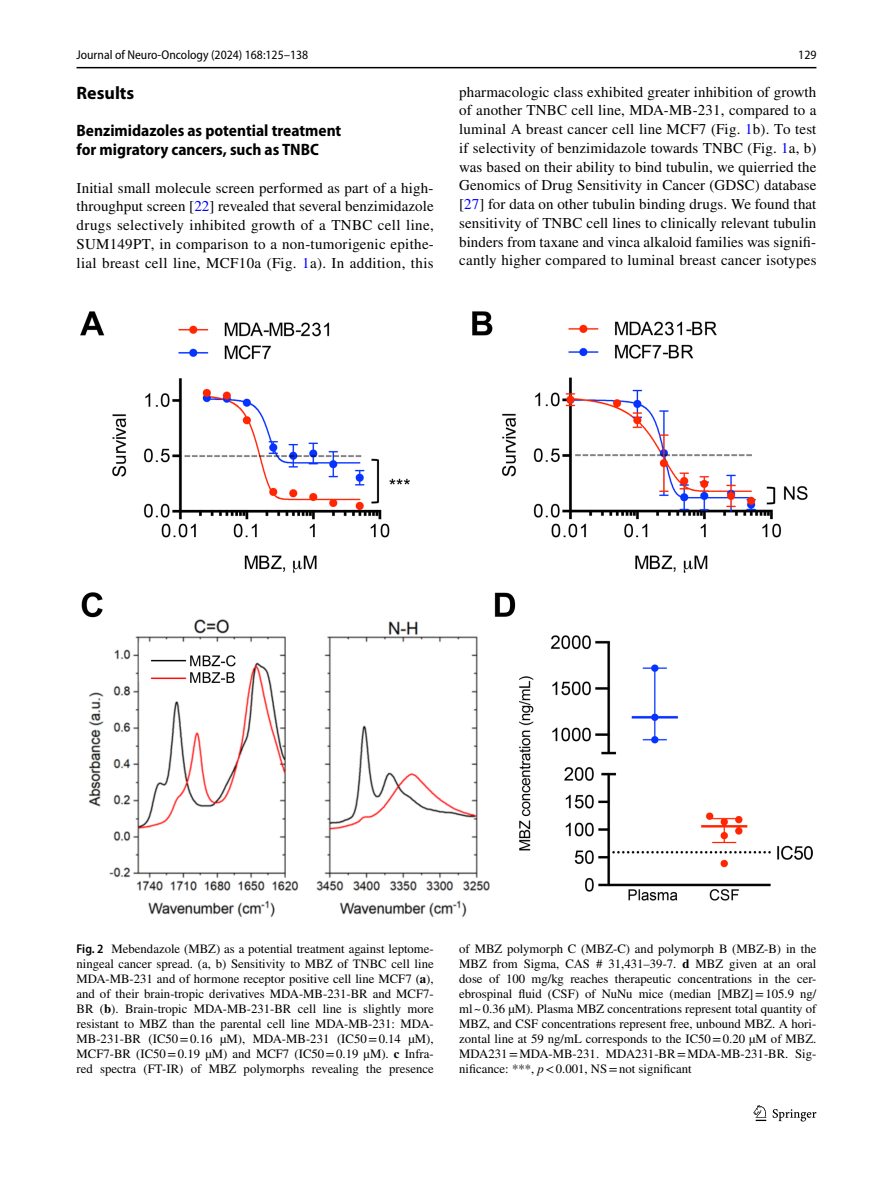
<style>
.page{position:relative;width:893px;height:1187px;background:#fff}
.page>*{position:absolute;margin:0;border:0;box-sizing:border-box;transform-origin:0 0}
.t1{font:700 18px "Myriad Pro";color:#000}
.t2{font:700 semi-condensed 16.5px/18.8px "Myriad Pro";color:#000}
.t3{font:15px/18.8px "STIX";letter-spacing:.015em;color:#000;text-align:justify}
.t4{font:12.75px/15px "STIX";color:#000;text-align:justify}
.t5{font:semi-condensed 12.75px "Myriad Pro";color:#000}
.s1{color:#00f}
.s2{font-family:"Myriad Pro";font-weight:600;font-stretch:semi-condensed}
.s3{font-weight:700}
.s4{font-style:italic}
</style>
<div class="page">
<hr style="left:77px;top:67px;width:739px;height:1px;background:#000">
<svg style="left:753px;top:1105px;width:13px;height:15px"></svg>
<svg style="left:773px;top:1109px;width:43px;height:12px"></svg>
<img style="left:81px;top:311px;width:731px;height:606px">
<p class="t5" style="left:77px;top:48px;width:233px">Journal of Neuro-Oncology (2024) 168:125–138</p>
<p class="t5" style="left:798px;top:48px;width:20px">129</p>
<h1 class="t1" style="left:77px;top:81px;width:59px">Results</h1>
<p class="t2" style="left:77px;top:122px;width:266px">Benzimidazoles as potential treatment for migratory cancers, such as TNBC</p>
<p class="t3" style="left:77px;top:179px;width:359px">Initial small molecule screen performed as part of a high&shy;throughput screen [<span class="s1">22</span>] revealed that several benzimidazole drugs selectively inhibited growth of a TNBC cell line, SUM149PT, in comparison to a non-tumorigenic epithe&shy;lial breast cell line, MCF10a (Fig. <span class="s1">1</span>a). In addition, this</p>
<p class="t3" style="left:459px;top:83px;width:359px">pharmacologic class exhibited greater inhibition of growth of another TNBC cell line, MDA-MB-231, compared to a luminal A breast cancer cell line MCF7 (Fig. <span class="s1">1</span>b). To test if selectivity of benzimidazole towards TNBC (Fig. <span class="s1">1</span>a, b) was based on their ability to bind tubulin, we quierried the Genomics of Drug Sensitivity in Cancer (GDSC) database [<span class="s1">27</span>] for data on other tubulin binding drugs. We found that sensitivity of TNBC cell lines to clinically relevant tubulin binders from taxane and vinca alkaloid families was signifi&shy;cantly higher compared to luminal breast cancer isotypes</p>
<p class="t4" style="left:77px;top:941px;width:359px"><span class="s2">Fig. 2</span> Mebendazole (MBZ) as a potential treatment against leptome&shy;ningeal cancer spread. (a, b) Sensitivity to MBZ of TNBC cell line MDA-MB-231 and of hormone receptor positive cell line MCF7 (<span class="s3">a</span>), and of their brain-tropic derivatives MDA-MB-231-BR and MCF7- BR (<span class="s3">b</span>). Brain-tropic MDA-MB-231-BR cell line is slightly more resistant to MBZ than the parental cell line MDA-MB-231: MDA-MB-231-BR (IC50=0.16 µM), MDA-MB-231 (IC50=0.14 µM), MCF7-BR (IC50=0.19 µM) and MCF7 (IC50=0.19 µM). <span class="s3">c</span> Infra&shy;red spectra (FT-IR) of MBZ polymorphs revealing the presence</p>
<p class="t4" style="left:459px;top:941px;width:359px">of MBZ polymorph C (MBZ-C) and polymorph B (MBZ-B) in the MBZ from Sigma, CAS # 31,431–39-7. <span class="s3">d</span> MBZ given at an oral dose of 100 mg/kg reaches therapeutic concentrations in the cer&shy;ebrospinal fluid (CSF) of NuNu mice (median [MBZ]=105.9 ng/ ml~0.36 µM). Plasma MBZ concentrations represent total quantity of MBZ, and CSF concentrations represent free, unbound MBZ. A hori&shy;zontal line at 59 ng/mL corresponds to the IC50=0.20 µM of MBZ.<br>MDA231=MDA-MB-231. MDA231-BR=MDA-MB-231-BR. Sig&shy;nificance: ***, <span class="s4">p</span>&lt;0.001, NS=not significant</p>
</div>
